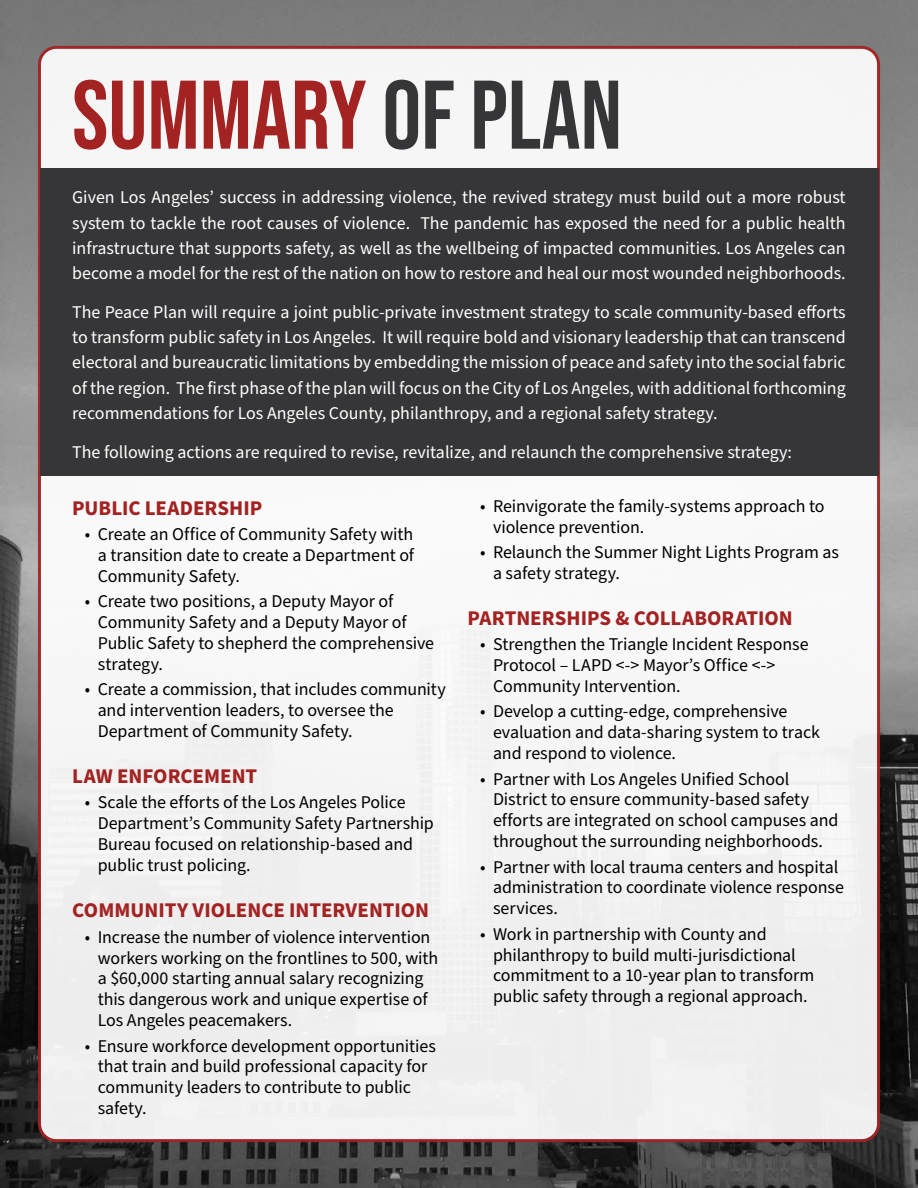
<style>
.page{position:relative;width:918px;height:1188px;background:#fff}
.page>*{position:absolute;margin:0;border:0;box-sizing:border-box;transform-origin:0 0}
.t1{font:97.2px "Bebas Neue";color:#a32222}
.t2{font:700 21px "Source Sans Pro";color:#a32222}
.t3{font:18px/21px "Source Sans Pro";letter-spacing:-.005em;color:#000}
.t4{font:18px/25.3px "Source Sans Pro";color:#fff;text-align:justify}
.s1{color:#363538}
</style>
<div class="page">
<img style="left:0;top:0;width:918px;height:1188px">
<div style="left:39px;top:47px;width:840px;height:1094px;background:#f5f5f5;border-radius:17px"></div>
<div style="left:40px;top:168px;width:838px;height:308px;background:#363538"></div>
<h1 class="t1" style="left:72px;top:60px;width:551px">SUMMARY <span class="s1">OF PLAN</span></h1>
<p class="t4" style="left:72px;top:185px;width:775px">Given Los Angeles’ success in addressing violence, the revived strategy must build out a more robust system to tackle the root causes of violence. The pandemic has exposed the need for a public health infrastructure that supports safety, as well as the wellbeing of impacted communities. Los Angeles can become a model for the rest of the nation on how to restore and heal our most wounded neighborhoods.</p>
<p class="t4" style="left:72px;top:300px;width:775px">The Peace Plan will require a joint public-private investment strategy to scale community-based efforts to transform public safety in Los Angeles. It will require bold and visionary leadership that can transcend electoral and bureaucratic limitations by embedding the mission of peace and safety into the social fabric of the region. The first phase of the plan will focus on the City of Los Angeles, with additional forthcoming recommendations for Los Angeles County, philanthropy, and a regional safety strategy.</p>
<p class="t4" style="left:72px;top:439px;width:721px">The following actions are required to revise, revitalize, and relaunch the comprehensive strategy:</p>
<p class="t2" style="left:72px;top:494px;width:192px">PUBLIC LEADERSHIP</p>
<p class="t3" style="left:98px;top:524px;width:318px;text-align:justify;text-indent:-13px">• Create an Office of Community Safety with a transition date to create a Department of Community Safety.</p>
<p class="t3" style="left:98px;top:591px;width:338px;text-indent:-13px">• Create two positions, a Deputy Mayor of Community Safety and a Deputy Mayor of Public Safety to shepherd the comprehensive strategy.</p>
<p class="t3" style="left:98px;top:679px;width:350px;text-indent:-13px">• Create a commission, that includes community and intervention leaders, to oversee the<br>Department of Community Safety.</p>
<p class="t2" style="left:72px;top:762px;width:187px">LAW ENFORCEMENT</p>
<p class="t3" style="left:98px;top:793px;width:338px;text-indent:-13px">• Scale the efforts of the Los Angeles Police Department’s Community Safety Partnership Bureau focused on relationship-based and public trust policing.</p>
<p class="t2" style="left:72px;top:896px;width:359px">COMMUNITY VIOLENCE INTERVENTION</p>
<p class="t3" style="left:98px;top:927px;width:342px;text-indent:-13px">• Increase the number of violence intervention workers working on the frontlines to 500, with a $60,000 starting annual salary recognizing this dangerous work and unique expertise of Los Angeles peacemakers.</p>
<p class="t3" style="left:98px;top:1036px;width:340px;text-indent:-13px">• Ensure workforce development opportunities that train and build professional capacity for community leaders to contribute to public safety.</p>
<p class="t3" style="left:493px;top:496px;width:333px;text-indent:-13px">• Reinvigorate the family-systems approach to violence prevention.</p>
<p class="t3" style="left:493px;top:542px;width:347px;text-indent:-13px">• Relaunch the Summer Night Lights Program as a safety strategy.</p>
<p class="t2" style="left:468px;top:604px;width:327px">PARTNERSHIPS &amp; COLLABORATION</p>
<p class="t3" style="left:493px;top:634px;width:317px;text-indent:-13px">• Strengthen the Triangle Incident Response<br>Protocol – LAPD &lt;-&gt; Mayor’s Office &lt;-&gt;<br>Community Intervention.</p>
<p class="t3" style="left:493px;top:702px;width:328px;text-indent:-13px">• Develop a cutting-edge, comprehensive evaluation and data-sharing system to track and respond to violence.</p>
<p class="t3" style="left:493px;top:769px;width:347px;text-indent:-13px">• Partner with Los Angeles Unified School District to ensure community-based safety efforts are integrated on school campuses and throughout the surrounding neighborhoods.</p>
<p class="t3" style="left:493px;top:857px;width:352px;text-indent:-13px">• Partner with local trauma centers and hospital administration to coordinate violence response services.</p>
<p class="t3" style="left:493px;top:924px;width:323px;text-indent:-13px">• Work in partnership with County and philanthropy to build multi-jurisdictional commitment to a 10-year plan to transform public safety through a regional approach.</p>
</div>
